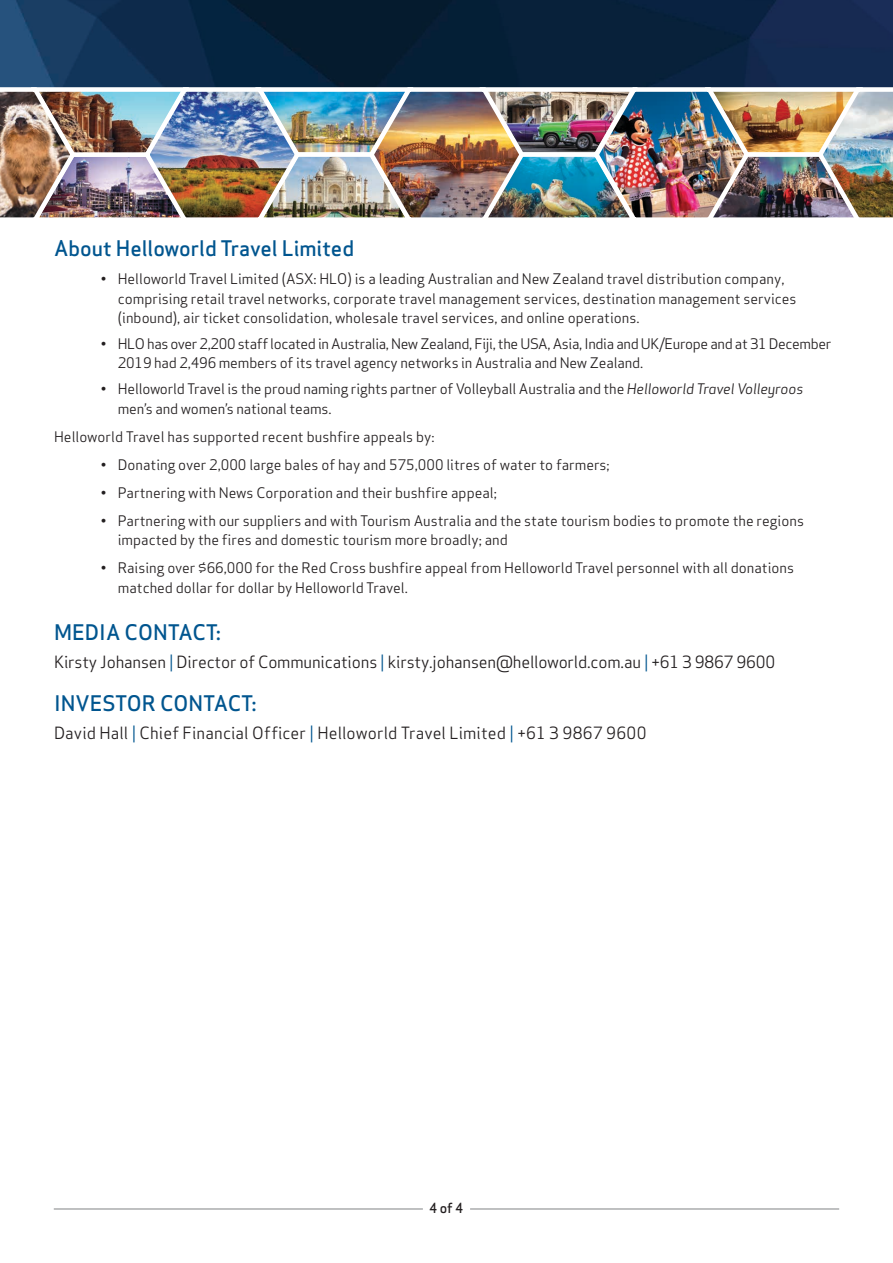
<style>
.page{position:relative;width:893px;height:1263px;background:#fff}
.page>*{position:absolute;margin:0;border:0;box-sizing:border-box;transform-origin:0 0}
.t1{font:500 21px "Apex Sans";color:#00558f}
.t2{font:16.5px "Apex Sans";letter-spacing:-.01em;color:#231f20}
.t3{font:14.25px/19.5px "Apex Sans";color:#231f20}
.t4{font:14.25px/19.5px "Apex Sans";letter-spacing:-.025em;color:#231f20}
.t5{font:500 13.5px "Apex Sans";color:#231f20}
.s1{font-style:italic}
.s2{color:#00558f}
</style>
<div class="page">
<hr style="left:470px;top:1209px;width:369px;height:1px;background:#808285">
<hr style="left:54px;top:1209px;width:369px;height:1px;background:#808285">
<img style="left:0;top:0;width:893px;height:83px">
<img style="left:0;top:83px;width:893px;height:135px">
<h1 class="t1" style="left:54px;top:230px;width:302px">About Helloworld Travel Limited</h1>
<p class="t3" style="left:118px;top:268px;width:680px;text-indent:-17px">• Helloworld Travel Limited (ASX: HLO) is a leading Australian and New Zealand travel distribution company, comprising retail travel networks, corporate travel management services, destination management services (inbound), air ticket consolidation, wholesale travel services, and online operations.</p>
<p class="t4" style="left:118px;top:333px;width:715px;text-indent:-17px">• HLO has over 2,200 staff located in Australia, New Zealand, Fiji, the USA, Asia, India and UK/Europe and at 31 December<br>2019 had 2,496 members of its travel agency networks in Australia and New Zealand.</p>
<p class="t3" style="left:118px;top:378px;width:687px;text-indent:-17px">• Helloworld Travel is the proud naming rights partner of Volleyball Australia and the <span class="s1">Helloworld Travel Volleyroos </span>men’s and women’s national teams.</p>
<p class="t3" style="left:54px;top:425px;width:382px">Helloworld Travel has supported recent bushfire appeals by:</p>
<p class="t3" style="left:101px;top:453px;width:510px">• Donating over 2,000 large bales of hay and 575,000 litres of water to farmers;</p>
<p class="t3" style="left:101px;top:481px;width:398px">• Partnering with News Corporation and their bushfire appeal;</p>
<p class="t3" style="left:118px;top:509px;width:688px;text-indent:-17px">• Partnering with our suppliers and with Tourism Australia and the state tourism bodies to promote the regions impacted by the fires and domestic tourism more broadly; and</p>
<p class="t3" style="left:118px;top:557px;width:678px;text-indent:-17px">• Raising over $66,000 for the Red Cross bushfire appeal from Helloworld Travel personnel with all donations matched dollar for dollar by Helloworld Travel.</p>
<h1 class="t1" style="left:54px;top:613px;width:168px">MEDIA CONTACT:</h1>
<p class="t2" style="left:54px;top:648px;width:723px">Kirsty Johansen <span class="s2">|</span> Director of Communications <span class="s2">|</span> kirsty.johansen@helloworld.com.au <span class="s2">|</span> +61 3 9867 9600</p>
<h1 class="t1" style="left:54px;top:684px;width:204px">INVESTOR CONTACT:</h1>
<p class="t2" style="left:54px;top:719px;width:594px">David Hall <span class="s2">|</span> Chief Financial Officer <span class="s2">|</span> Helloworld Travel Limited <span class="s2">|</span> +61 3 9867 9600</p>
<p class="t5" style="left:429px;top:1196px;width:35px">4 of 4</p>
</div>
